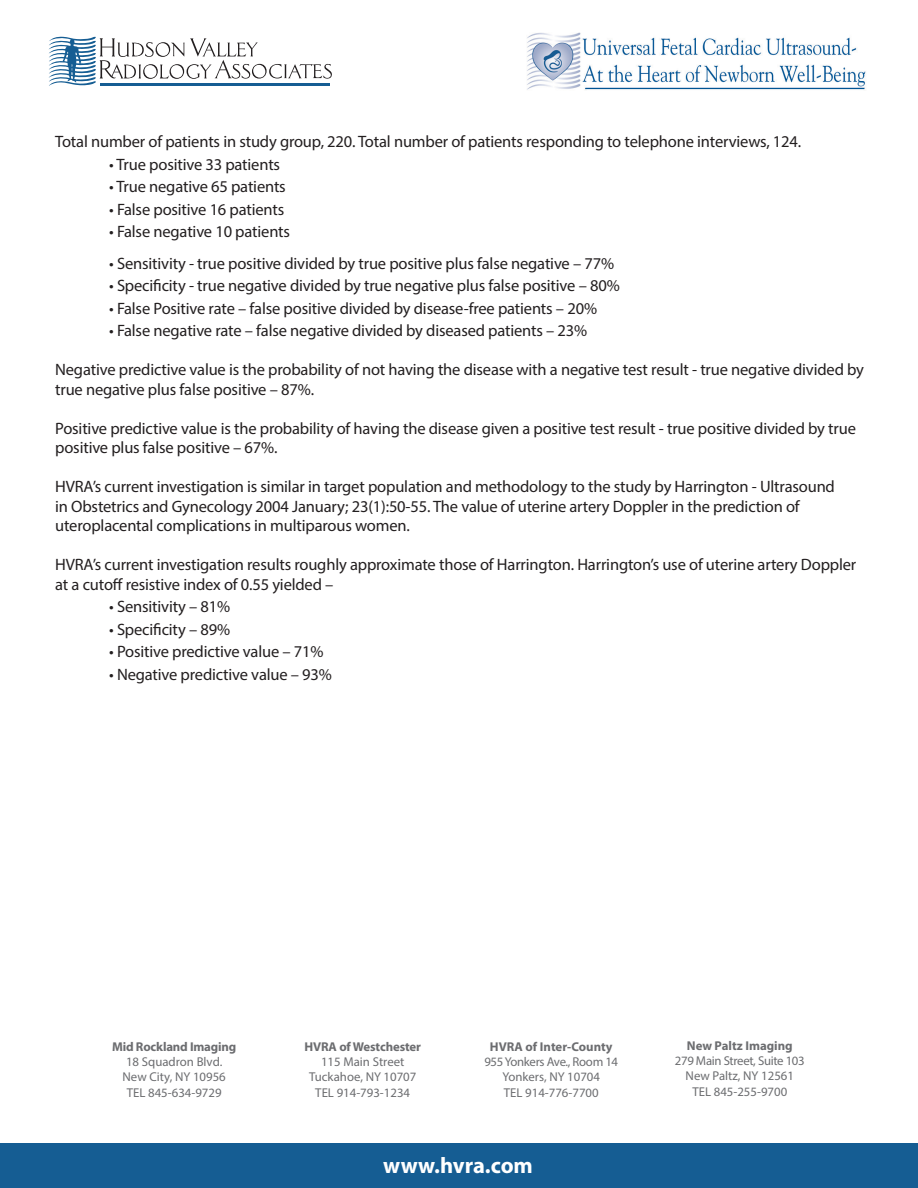
<style>
.page{position:relative;width:918px;height:1188px;background:#fff}
.page>*{position:absolute;margin:0;border:0;box-sizing:border-box;transform-origin:0 0}
.t1{font:700 22.5px "Myriad Pro";color:#fff}
.t2{font:16.5px/19.5px "Myriad Pro";letter-spacing:-.01em;color:#231f20}
.t3{font:12.75px/15.3px "Myriad Pro";color:#6c6d70;text-align:center}
.t4{font:700 12.75px "Myriad Pro";letter-spacing:-.01em;color:#6c6d70}
.s1{font-weight:700}
</style>
<div class="page">
<div style="left:0;top:1143px;width:918px;height:45px;background:#155d93"></div>
<svg style="left:49px;top:37px;width:283px;height:49px"></svg>
<hr style="left:100px;top:84px;width:230px;height:2px;background:#155d93">
<img style="left:527px;top:33px;width:339px;height:57px">
<p class="t2" style="left:55px;top:132px;width:748px">Total number of patients in study group, 220. Total number of patients responding to telephone interviews, 124.</p>
<p class="t2" style="left:109px;top:154px;width:172px">• True positive 33 patients</p>
<p class="t2" style="left:109px;top:177px;width:178px">• True negative 65 patients</p>
<p class="t2" style="left:109px;top:199px;width:177px">• False positive 16 patients</p>
<p class="t2" style="left:109px;top:222px;width:182px">• False negative 10 patients</p>
<p class="t2" style="left:109px;top:253px;width:506px">• Sensitivity - true positive divided by true positive plus false negative – 77%</p>
<p class="t2" style="left:109px;top:276px;width:512px">• Specificity - true negative divided by true negative plus false positive – 80%</p>
<p class="t2" style="left:109px;top:298px;width:489px">• False Positive rate – false positive divided by disease-free patients – 20%</p>
<p class="t2" style="left:109px;top:321px;width:480px">• False negative rate – false negative divided by diseased patients – 23%</p>
<p class="t2" style="left:55px;top:360px;width:810px">Negative predictive value is the probability of not having the disease with a negative test result - true negative divided by true negative plus false positive – 87%.</p>
<p class="t2" style="left:55px;top:418px;width:802px">Positive predictive value is the probability of having the disease given a positive test result - true positive divided by true positive plus false positive – 67%.</p>
<p class="t2" style="left:55px;top:477px;width:781px">HVRA’s current investigation is similar in target population and methodology to the study by Harrington - Ultrasound in Obstetrics and Gynecology 2004 January; 23(1):50-55. The value of uterine artery Doppler in the prediction of uteroplacental complications in multiparous women.</p>
<p class="t2" style="left:55px;top:555px;width:803px">HVRA’s current investigation results roughly approximate those of Harrington. Harrington’s use of uterine artery Doppler at a cutoff resistive index of 0.55 yielded –</p>
<p class="t2" style="left:109px;top:597px;width:122px">• Sensitivity – 81%</p>
<p class="t2" style="left:109px;top:619px;width:122px">• Specificity – 89%</p>
<p class="t2" style="left:109px;top:642px;width:216px">• Positive predictive value – 71%</p>
<p class="t2" style="left:109px;top:664px;width:224px">• Negative predictive value – 93%</p>
<p class="t4" style="left:112px;top:1038px;width:126px">Mid Rockland Imaging</p>
<p class="t3" style="left:126px;top:1054px;width:98px">18 Squadron Blvd.</p>
<p class="t3" style="left:123px;top:1069px;width:105px">New City, NY 10956</p>
<p class="t3" style="left:127px;top:1085px;width:96px">TEL 845-634-9729</p>
<p class="t4" style="left:304px;top:1038px;width:118px">HVRA of Westchester</p>
<p class="t3" style="left:321px;top:1054px;width:85px">115 Main Street</p>
<p class="t3" style="left:309px;top:1069px;width:109px">Tuckahoe, NY 10707<br>TEL 914-793-1234</p>
<p class="t3" style="left:484px;top:1039px;width:135px"><span class="s1">HVRA of Inter-County<br></span>955Yonkers Ave., Room 14<br>Yonkers, NY 10704<br>TEL 914-776-7700</p>
<p class="t1" style="left:383px;top:1151px;width:151px">www.hvra.com</p>
<p class="t3" style="left:675px;top:1038px;width:131px"><span class="s1">New Paltz Imaging<br></span>279 Main Street, Suite 103<br>New Paltz, NY 12561<br>TEL 845-255-9700</p>
</div>
